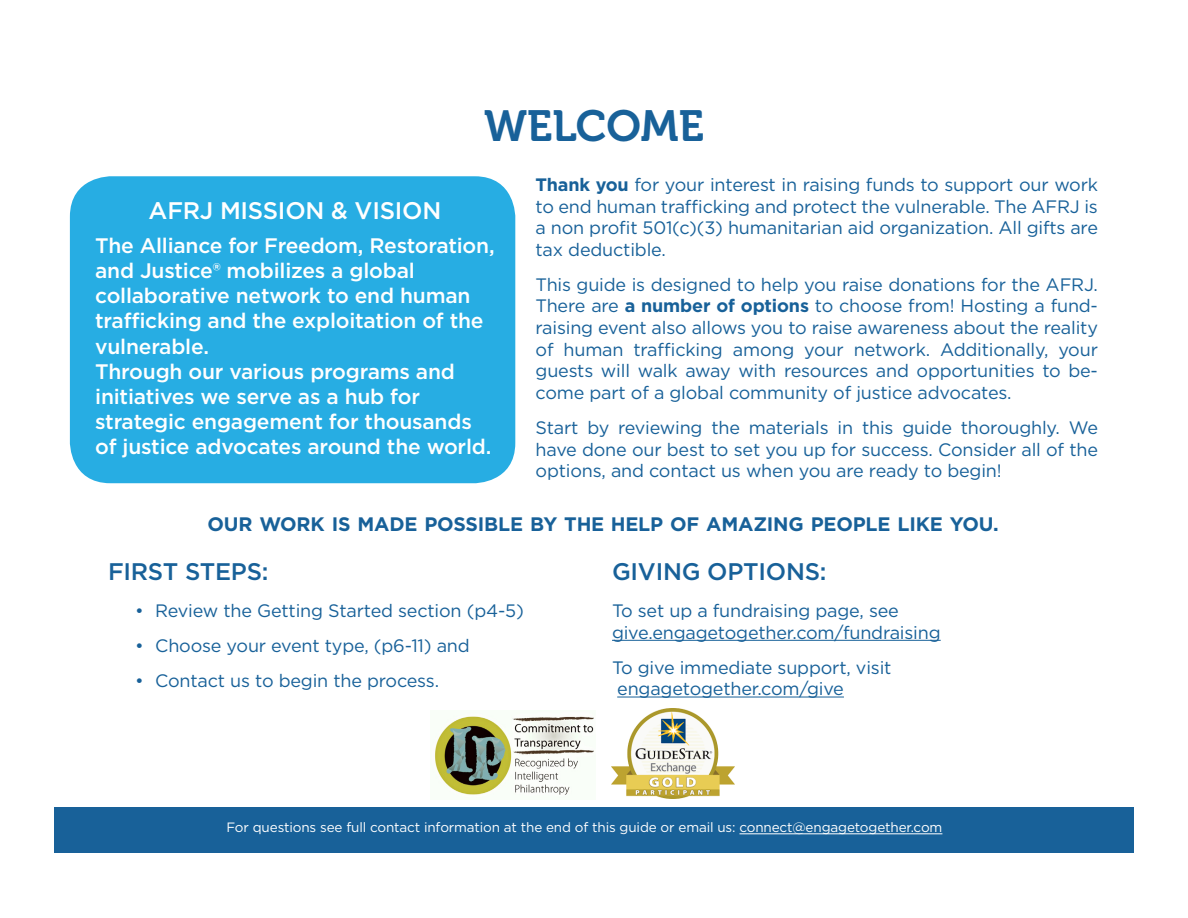
<style>
.page{position:relative;width:1188px;height:918px;background:#fff}
.page>*{position:absolute;margin:0;border:0;box-sizing:border-box;transform-origin:0 0}
.Page_Headers{font:43.5px "Museo 700";color:#186199}
.Para_Headers{font:500 24px "Gotham";letter-spacing:-.01em;color:#186199}
.Para_Headers-2{font:500 24px "Gotham";letter-spacing:-.01em;color:#fff}
.t1{font:500 21px/25.2px "Gotham";letter-spacing:-.01em;color:#fff}
.Base{font:700 19.5px "Gotham";letter-spacing:-.01em;color:#186199}
.Base-2{font:18px/21.6px "Gotham";letter-spacing:-.01em;color:#186199;text-align:justify}
.Base-3{font:13.5px "Gotham";letter-spacing:-.01em;color:#fff}
.s1{font-weight:700}
</style>
<div class="page">
<hr style="left:612px;top:640px;width:329px;height:1px;background:#186199">
<hr style="left:617px;top:697px;width:227px;height:1px;background:#186199">
<div style="left:54px;top:807px;width:1080px;height:45px;background:#186199"></div>
<hr style="left:739px;top:833px;width:203px;height:1px;background:#fff">
<div style="left:70px;top:176px;width:445px;height:307px;background:#27ade3;border-radius:40px"></div>
<img style="left:611px;top:709px;width:123px;height:90px">
<img style="left:435px;top:716px;width:159px;height:79px">
<p class="Page_Headers" style="left:484px;top:101px;width:221px">WELCOME</p>
<p class="Base-2" style="left:536px;top:173px;width:564px"><span class="s1">Thank you</span> for your interest in raising funds to support our work to end human trafficking and protect the vulnerable. The AFRJ is a non profit 501(c)(3) humanitarian aid organization. All gifts are tax deductible.</p>
<p class="Base-2" style="left:536px;top:273px;width:564px">This guide is designed to help you raise donations for the AFRJ.<br>There are <span class="s1">a number of options</span> to choose from! Hosting a fund&shy;raising event also allows you to raise awareness about the reality of human trafficking among your network. Additionally, your guests will walk away with resources and opportunities to be&shy;come part of a global community of justice advocates.</p>
<p class="Base-2" style="left:536px;top:416px;width:564px">Start by reviewing the materials in this guide thoroughly. We have done our best to set you up for success. Consider all of the options, and contact us when you are ready to begin!</p>
<p class="Base" style="left:207px;top:511px;width:793px">OUR WORK IS MADE POSSIBLE BY THE HELP OF AMAZING PEOPLE LIKE YOU.</p>
<p class="Para_Headers" style="left:108px;top:555px;width:162px">FIRST STEPS:</p>
<p class="Base-2" style="left:135px;top:599px;width:390px">• Review the Getting Started section (p4-5)</p>
<p class="Base-2" style="left:135px;top:634px;width:336px">• Choose your event type, (p6-11) and</p>
<p class="Base-2" style="left:135px;top:670px;width:306px">• Contact us to begin the process.</p>
<p class="Para_Headers-2" style="left:149px;top:194px;width:294px">AFRJ MISSION &amp; VISION</p>
<p class="t1" style="left:95px;top:232px;width:401px">The Alliance for Freedom, Restoration, and Justice® mobilizes a global collaborative network to end human trafficking and the exploitation of the vulnerable.</p>
<p class="t1" style="left:95px;top:358px;width:398px">Through our various programs and initiatives we serve as a hub for strategic engagement for thousands of justice advocates around the world.</p>
<p class="Para_Headers" style="left:612px;top:555px;width:216px">GIVING OPTIONS:</p>
<p class="Base-2" style="left:612px;top:599px;width:330px">To set up a fundraising page, see give.engagetogether.com/fundraising</p>
<p class="Base-2" style="left:612px;top:656px;width:281px">To give immediate support, visit engagetogether.com/give</p>
<p class="Base-3" style="left:226px;top:819px;width:717px">For questions see full contact information at the end of this guide or email us: connect@engagetogether.com</p>
</div>
